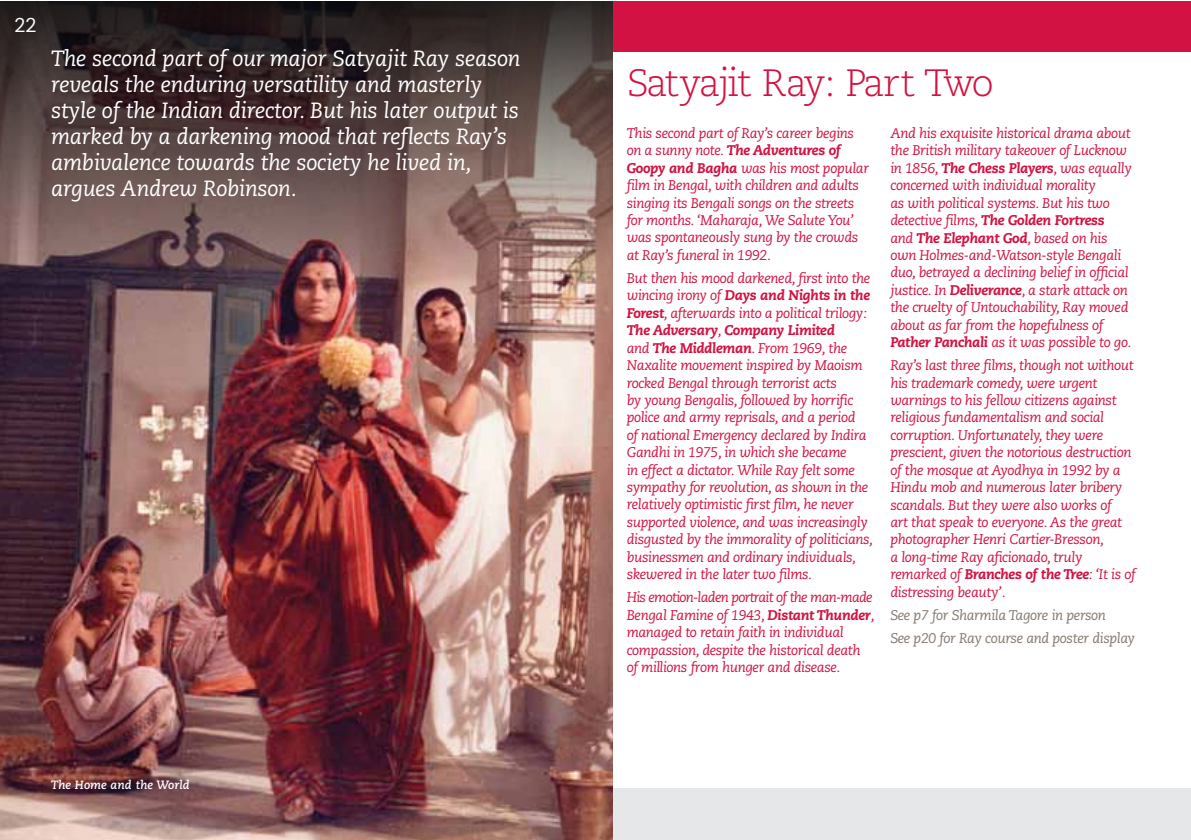
<style>
.page{position:relative;width:1191px;height:840px;background:#fff}
.page>*{position:absolute;margin:0;border:0;box-sizing:border-box;transform-origin:0 0}
.t1{font:300 38px "Caecilia";letter-spacing:-.06em;color:#d21242}
.t2{font:italic 22px/26px "Caecilia";letter-spacing:-.01em;color:#fff}
.t3{font:20px "Caecilia";color:#fff}
.t4{font:italic 14px/17.4px "Caecilia";letter-spacing:-.025em;color:#d21242}
.t5{font:italic 14px/23px "Caecilia";letter-spacing:-.025em;color:#85796f}
.t6{font:italic 700 12px "Caecilia";color:#fff}
.s1{font-weight:800}
</style>
<div class="page">
<div style="left:612px;top:1px;width:578px;height:50px;background:#d21242"></div>
<div style="left:612px;top:788px;width:578px;height:51px;background:#e6e7e8"></div>
<img style="left:0;top:1px;width:612px;height:838px">
<h3 class="t3" style="left:14px;top:13px;width:24px">22</h3>
<p class="t2" style="left:51px;top:46px;width:471px">The second part of our major Satyajit Ray season reveals the enduring versatility and masterly style of the Indian director. But his later output is marked by a darkening mood that reflects Ray’s ambivalence towards the society he lived in, argues Andrew Robinson.</p>
<p class="t6" style="left:51px;top:777px;width:140px">The Home and the World</p>
<h1 class="t1" style="left:626px;top:61px;width:368px">Satyajit Ray: Part Two</h1>
<p class="t4" style="left:626px;top:125px;width:244px">This second part of Ray’s career begins on a sunny note. <span class="s1">The Adventures of Goopy and Bagha</span> was his most popular film in Bengal, with children and adults singing its Bengali songs on the streets for months. ‘Maharaja, We Salute You’ was spontaneously sung by the crowds at Ray’s funeral in 1992.</p>
<p class="t4" style="left:626px;top:269px;width:248px">But then his mood darkened, first into the wincing irony of <span class="s1">Days and Nights in the Forest</span>, afterwards into a political trilogy:<br><span class="s1">The Adversary</span>, <span class="s1">Company Limited<br></span>and <span class="s1">The Middleman</span>. From 1969, the Naxalite movement inspired by Maoism rocked Bengal through terrorist acts<br>by young Bengalis, followed by horrific police and army reprisals, and a period<br>of national Emergency declared by Indira Gandhi in 1975, in which she became<br>in effect a dictator. While Ray felt some sympathy for revolution, as shown in the relatively optimistic first film, he never supported violence, and was increasingly disgusted by the immorality of politicians, businessmen and ordinary individuals, skewered in the later two films.</p>
<p class="t4" style="left:626px;top:588px;width:249px">His emotion-laden portrait of the man-made Bengal Famine of 1943, <span class="s1">Distant Thunder</span>, managed to retain faith in individual compassion, despite the historical death of millions from hunger and disease.</p>
<p class="t4" style="left:890px;top:125px;width:243px">And his exquisite historical drama about the British military takeover of Lucknow in 1856, <span class="s1">The Chess Players</span>, was equally concerned with individual morality<br>as with political systems. But his two detective films, <span class="s1">The Golden Fortress<br></span>and <span class="s1">The Elephant God</span>, based on his own Holmes-and-Watson-style Bengali duo, betrayed a declining belief in official justice. In <span class="s1">Deliverance</span>, a stark attack on the cruelty of Untouchability, Ray moved about as far from the hopefulness of <span class="s1">Pather Panchali</span> as it was possible to go.</p>
<p class="t4" style="left:890px;top:357px;width:247px">Ray’s last three films, though not without his trademark comedy, were urgent warnings to his fellow citizens against religious fundamentalism and social corruption. Unfortunately, they were prescient, given the notorious destruction of the mosque at Ayodhya in 1992 by a Hindu mob and numerous later bribery scandals. But they were also works of<br>art that speak to everyone. As the great photographer Henri Cartier-Bresson,<br>a long-time Ray aficionado, truly remarked of <span class="s1">Branches of the Tree</span>: ‘It is of distressing beauty’.</p>
<p class="t5" style="left:890px;top:603px;width:246px">See p7 for Sharmila Tagore in person<br>See p20 for Ray course and poster display</p>
</div>
